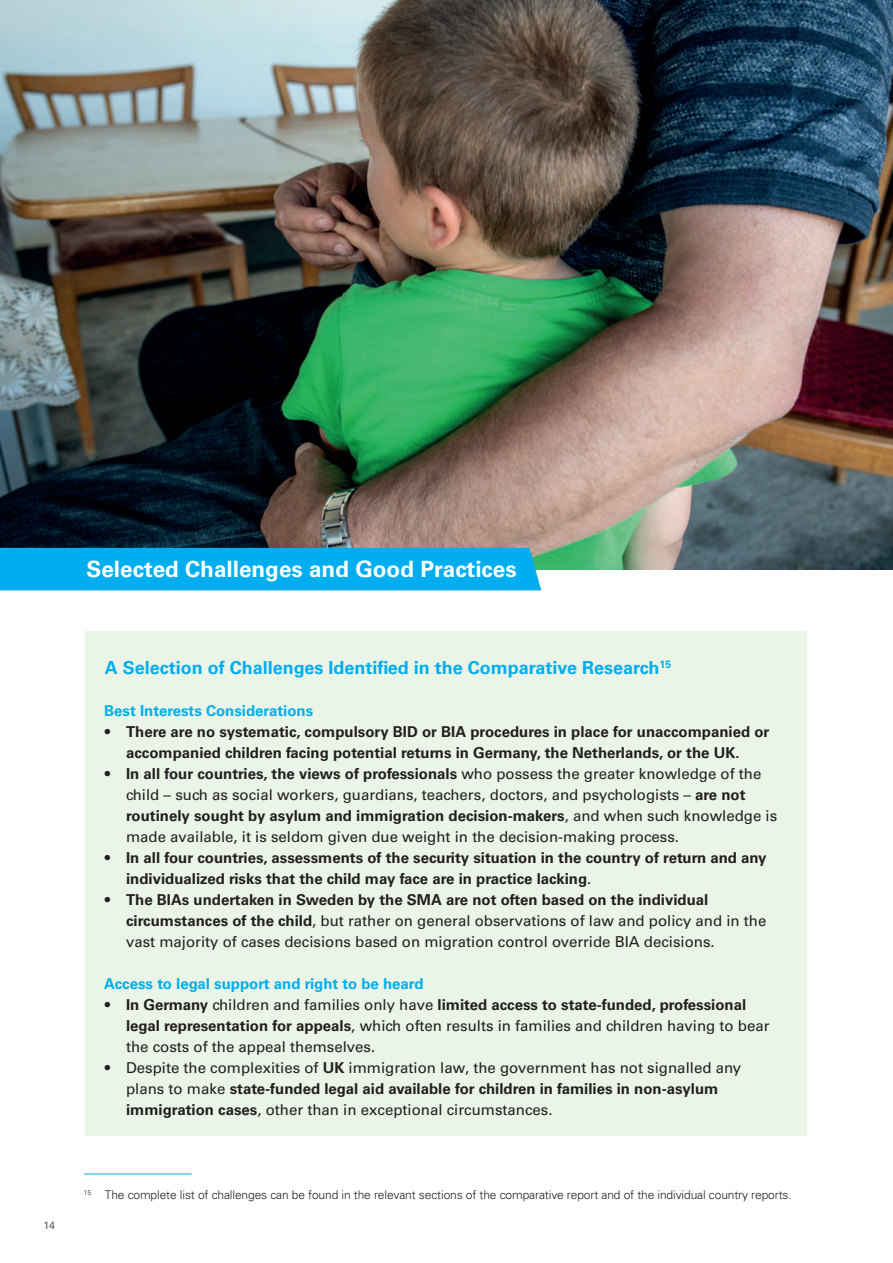
<style>
.page{position:relative;width:893px;height:1263px;background:#fff}
.page>*{position:absolute;margin:0;border:0;box-sizing:border-box;transform-origin:0 0}
.t1{font:700 22.5px "Univers LT Std";color:#fff}
.t2{font:700 18px "Univers LT Std";color:#00aeef}
.t3{font:15px/21px "Univers LT Std";color:#231f20}
.t4{font:700 15px/21px "Univers LT Std";color:#231f20;text-align:center}
.t5{font:700 15px "Univers LT Std";color:#00aeef}
.t6{font:300 12px "Univers LT Std";letter-spacing:-.01em;color:#231f20}
.t7{font:10.5px "Univers LT Std";color:#57585a}
.s1{font-weight:400}
.s2{font-weight:700}
</style>
<div class="page">
<div style="left:85px;top:632px;width:721px;height:504px;background:#eaf4e7"></div>
<hr style="left:84px;top:1173px;width:108px;height:1px;background:#00aeef">
<img style="left:0;top:0;width:893px;height:569px">
<div style="left:0;top:548px;width:541px;height:42px;background:#00aeef"></div>
<h1 class="t1" style="left:86px;top:556px;width:432px">Selected Challenges and Good Practices</h1>
<p class="t7" style="left:43px;top:1219px;width:13px">14</p>
<p class="t2" style="left:105px;top:657px;width:568px">A Selection of Challenges Identified in the Comparative Research<sup>15</sup></p>
<p class="t5" style="left:104px;top:702px;width:211px">Best Interests Considerations</p>
<p class="t4" style="left:105px;top:721px;width:666px"><span class="s1">•</span> There are no systematic, compulsory BID or BIA procedures in place for unaccompanied or accompanied children facing potential returns in Germany, the Netherlands, or the UK.</p>
<p class="t3" style="left:126px;top:763px;width:653px;text-indent:-21px">• <span class="s2">In all four countries, the views of professionals</span> who possess the greater knowledge of the child – such as social workers, guardians, teachers, doctors, and psychologists – <span class="s2">are not routinely sought by asylum and immigration decision-makers</span>, and when such knowledge is made available, it is seldom given due weight in the decision-making process.</p>
<p class="t4" style="left:126px;top:847px;width:642px;text-align:left;text-indent:-21px"><span class="s1">•</span> In all four countries, assessments of the security situation in the country of return and any individualized risks that the child may face are in practice lacking<span class="s1">.</span></p>
<p class="t3" style="left:126px;top:889px;width:642px;text-indent:-21px">• <span class="s2">The BIAs undertaken in Sweden by the SMA are not often based on the individual circumstances of the child</span>, but rather on general observations of law and policy and in the vast majority of cases decisions based on migration control override BIA decisions.</p>
<p class="t5" style="left:104px;top:975px;width:321px">Access to legal support and right to be heard</p>
<p class="t3" style="left:126px;top:994px;width:645px;text-indent:-21px">• <span class="s2">In Germany</span> children and families only have <span class="s2">limited access to state-funded, professional legal representation for appeals</span>, which often results in families and children having to bear the costs of the appeal themselves.</p>
<p class="t3" style="left:126px;top:1057px;width:617px;text-indent:-21px">• Despite the complexities of <span class="s2">UK</span> immigration law, the government has not signalled any plans to make <span class="s2">state-funded legal aid available for children in families in non-asylum immigration cases</span>, other than in exceptional circumstances.</p>
<p class="t6" style="left:84px;top:1187px;width:710px"><sup>15</sup> The complete list of challenges can be found in the relevant sections of the comparative report and of the individual country reports.</p>
</div>
